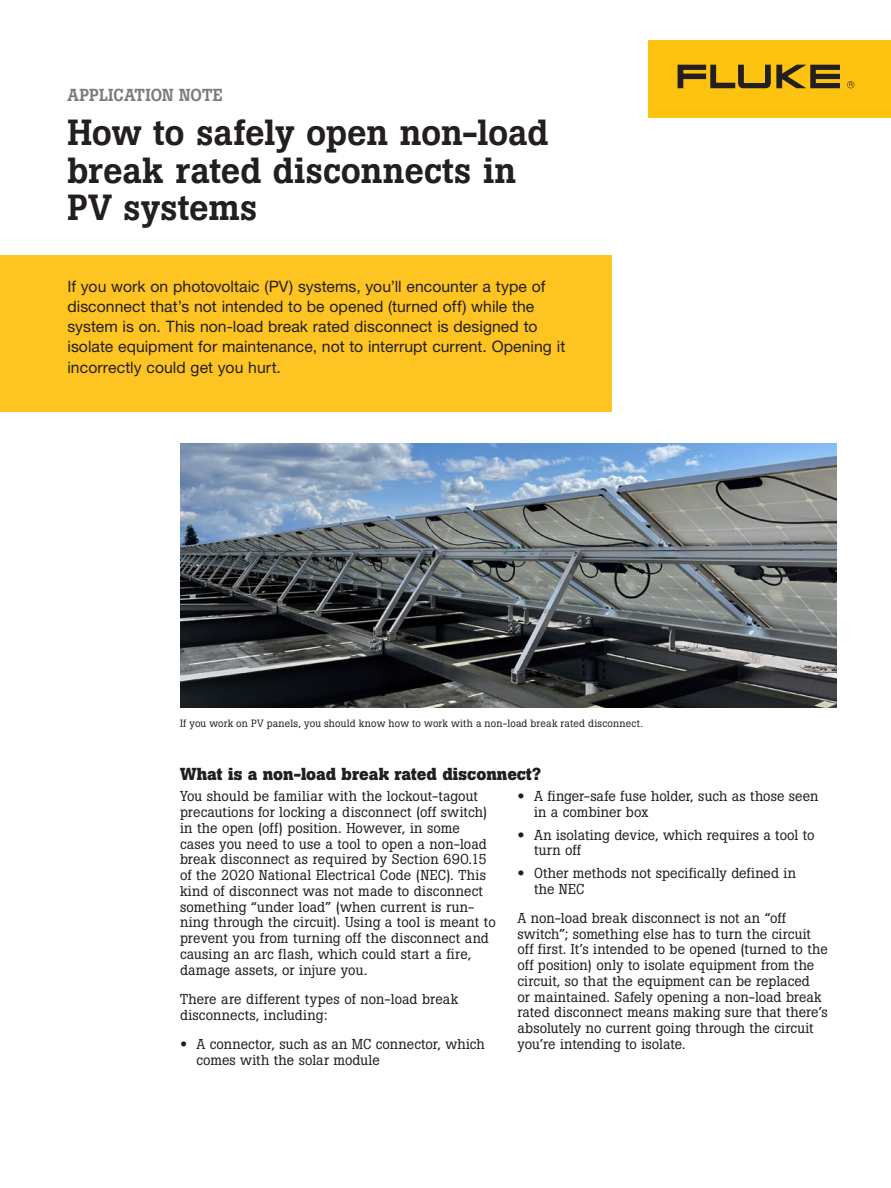
<style>
.page{position:relative;width:891px;height:1188px;background:#fff}
.page>*{position:absolute;margin:0;border:0;box-sizing:border-box;transform-origin:0 0}
.Headline{font:500 36px/37.5px "Boton Pro";letter-spacing:-.005em;color:#231f20}
.Subhead_1{font:700 17.25px "Boton Pro";color:#231f20}
.Document_title{font:500 17.25px "Boton Pro";letter-spacing:.005em;color:#7a7c7f}
.Intro_body{font:15.75px/20.2px "Helvetica Neue LT Pro";color:#231f20}
.Body_copy{font:14.25px/15.8px "Boton Pro";letter-spacing:.01em;color:#231f20}
.Body_after_bullets{font:14.25px/15.8px "Boton Pro";letter-spacing:.005em;color:#231f20}
.Caption_Footer{font:10.5px "Boton Pro";letter-spacing:.015em;color:#231f20}
.s1{font-family:"Helvetica Neue LT Pro";font-weight:700}
</style>
<div class="page">
<div style="left:0;top:255px;width:612px;height:156px;background:#fec422"></div>
<img style="left:180px;top:444px;width:657px;height:263px">
<div style="left:648px;top:40px;width:243px;height:78px;background:#fec210"></div>
<svg style="left:678px;top:65px;width:162px;height:23px"></svg>
<svg style="left:847px;top:81px;width:7px;height:7px"></svg>
<p class="Document_title" style="left:68px;top:84px;width:157px">APPLICATION NOTE</p>
<p class="Headline" style="left:68px;top:114px;width:483px">How to safely open non-load break rated disconnects in<br>PV systems</p>
<p class="Intro_body" style="left:68px;top:275px;width:499px">If you work on photovoltaic (PV) systems, you’ll encounter a type of disconnect that’s not intended to be opened (turned off) while the system is on. This non-load break rated disconnect is designed to isolate equipment for maintenance, not to interrupt current. Opening it incorrectly could get you hurt.</p>
<p class="Caption_Footer" style="left:180px;top:717px;width:464px">If you work on PV panels, you should know how to work with a non-load break rated disconnect.</p>
<p class="Subhead_1" style="left:180px;top:763px;width:362px">What is a non-load break rated disconnect?</p>
<p class="Body_copy" style="left:180px;top:788px;width:317px">You should be familiar with the lockout-tagout precautions for locking a disconnect (off switch) in the open (off) position. However, in some cases you need to use a tool to open a non-load break disconnect as required by Section 690.15 of the 2020 National Electrical Code (NEC). This kind of disconnect was not made to disconnect something “under load” (when current is run&shy;ning through the circuit). Using a tool is meant to prevent you from turning off the disconnect and causing an arc flash, which could start a fire, damage assets, or injure you.</p>
<p class="Body_copy" style="left:180px;top:991px;width:280px">There are different types of non-load break disconnects, including:</p>
<p class="Body_copy" style="left:197px;top:1036px;width:290px;text-indent:-17px"><span class="s1">•</span> A connector, such as an MC connector, which comes with the solar module</p>
<p class="Body_copy" style="left:534px;top:788px;width:286px;text-indent:-16px"><span class="s1">•</span> A finger-safe fuse holder, such as those seen in a combiner box</p>
<p class="Body_copy" style="left:534px;top:827px;width:282px;text-indent:-16px"><span class="s1">•</span> An isolating device, which requires a tool to turn off</p>
<p class="Body_copy" style="left:534px;top:865px;width:264px;text-indent:-16px"><span class="s1">•</span> Other methods not specifically defined in the NEC</p>
<p class="Body_after_bullets" style="left:518px;top:910px;width:312px">A non-load break disconnect is not an “off switch”; something else has to turn the circuit off first. It’s intended to be opened (turned to the off position) only to isolate equipment from the circuit, so that the equipment can be replaced<br>or maintained. Safely opening a non-load break rated disconnect means making sure that there’s absolutely no current going through the circuit you’re intending to isolate.</p>
</div>
